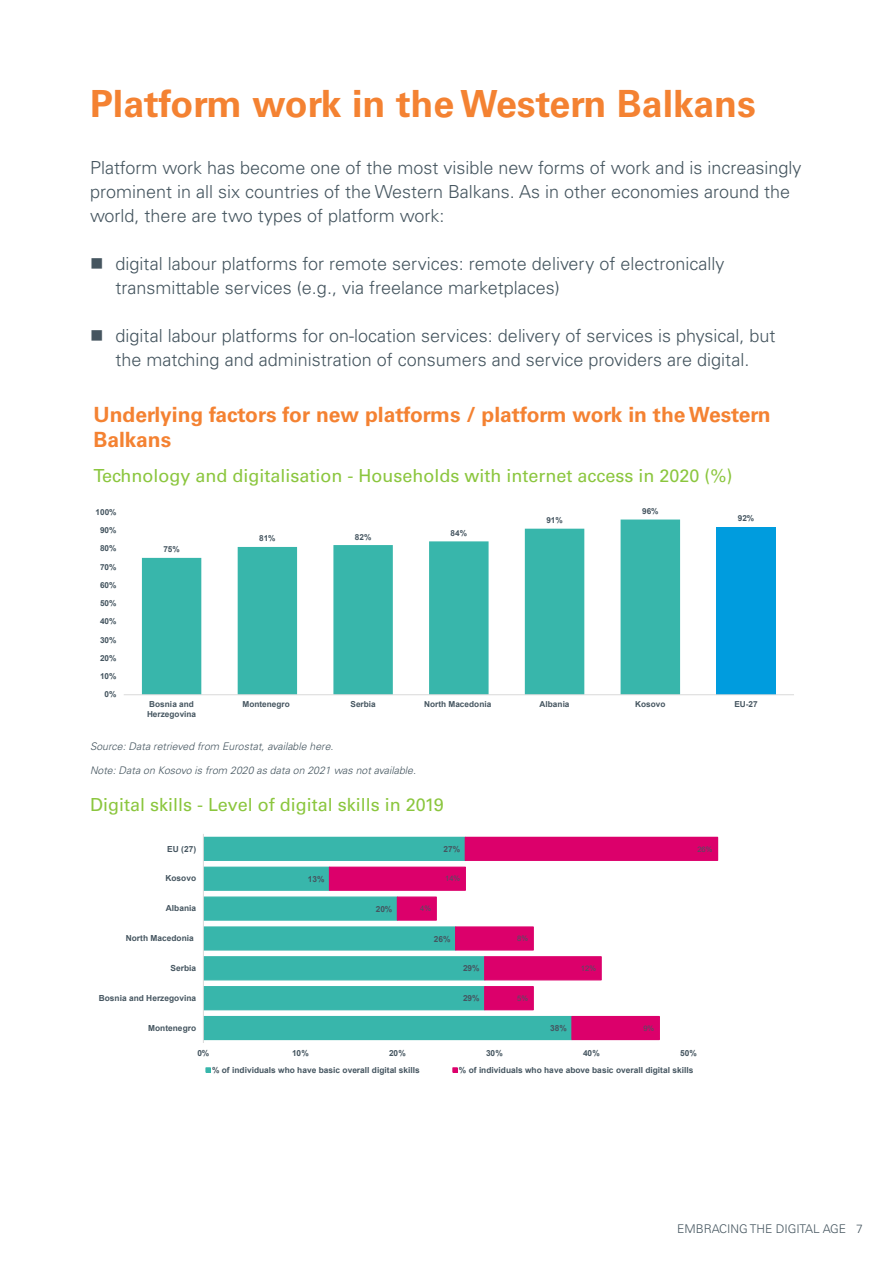
<style>
.page{position:relative;width:893px;height:1263px;background:#fff}
.page>*{position:absolute;margin:0;border:0;box-sizing:border-box;transform-origin:0 0}
.t1{font:700 37.5px "Univers LT Std";color:#f48232}
.t2{font:700 21px/25.2px "Univers LT Std";color:#f48232}
.text_12{font:300 18px/24px "Univers LT Std";color:#45555f}
.t3{font:18px "Univers LT Std";color:#8bc63e}
.t4{font:300 12px "Univers LT Std";color:#45555f}
.text_12-2{font:italic 300 10.5px "Univers LT Std";color:#45555f}
.t5{font:700 8.4px "Arial";color:#455560}
.t6{font:700 8.25px/9.4px "Arial";color:#455560}
.t7{font:7.5px "Arial";color:#455560}
</style>
<div class="page">
<svg style="left:204px;top:836px;width:124px;height:205px;background:#5ac2b9"></svg>
<svg style="left:328px;top:836px;width:391px;height:205px"></svg>
<hr style="left:203px;top:834px;width:1px;height:209px;background:#d9d9d9">
<svg style="left:205px;top:1067px;width:6px;height:6px"></svg>
<svg style="left:452px;top:1067px;width:6px;height:6px"></svg>
<div style="left:716px;top:527px;width:60px;height:168px;background:#009cde"></div>
<svg style="left:142px;top:519px;width:538px;height:175px;fill:#38b6ab"></svg>
<hr style="left:124px;top:694px;width:670px;height:1px;background:#d9d9d9">
<p class="t1" style="left:90px;top:82px;width:667px">Platform work in the Western Balkans</p>
<p class="text_12" style="left:90px;top:156px;width:713px">Platform work has become one of the most visible new forms of work and is increasingly prominent in all six countries of the Western Balkans. As in other economies around the world, there are two types of platform work:</p>
<p class="text_12" style="left:116px;top:252px;width:610px">digital labour platforms for remote services: remote delivery of electronically transmittable services (e.g., via freelance marketplaces)</p>
<p class="text_12" style="left:116px;top:324px;width:661px">digital labour platforms for on-location services: delivery of services is physical, but the matching and administration of consumers and service providers are digital.</p>
<p class="t2" style="left:93px;top:402px;width:679px">Underlying factors for new platforms / platform work in the Western<br>Balkans</p>
<p class="t3" style="left:93px;top:465px;width:641px">Technology and digitalisation - Households with internet access in 2020 (%)</p>
<p class="t6" style="left:95px;top:507px;width:23px">100%</p>
<p class="t6" style="left:100px;top:525px;width:18px">90%</p>
<p class="t6" style="left:100px;top:544px;width:18px">80%</p>
<p class="t6" style="left:100px;top:562px;width:18px">70%</p>
<p class="t6" style="left:100px;top:580px;width:18px">60%</p>
<p class="t6" style="left:100px;top:599px;width:18px">50%</p>
<p class="t6" style="left:100px;top:617px;width:18px">40%</p>
<p class="t6" style="left:100px;top:635px;width:18px">30%</p>
<p class="t6" style="left:100px;top:653px;width:18px">20%</p>
<p class="t6" style="left:100px;top:672px;width:18px">10%</p>
<p class="t6" style="left:105px;top:690px;width:13px">0%</p>
<p class="t6" style="left:163px;top:545px;width:18px">75%</p>
<p class="t6" style="left:259px;top:534px;width:18px">81%</p>
<p class="t6" style="left:355px;top:532px;width:18px">82%</p>
<p class="t6" style="left:451px;top:528px;width:18px">84%</p>
<p class="t6" style="left:546px;top:516px;width:18px">91%</p>
<p class="t6" style="left:642px;top:506px;width:18px">96%</p>
<p class="t6" style="left:738px;top:514px;width:18px">92%</p>
<p class="t6" style="left:147px;top:700px;width:51px">Bosnia and<br>Herzegovina</p>
<p class="t6" style="left:242px;top:700px;width:49px">Montenegro</p>
<p class="t6" style="left:350px;top:700px;width:27px">Serbia</p>
<p class="t6" style="left:424px;top:700px;width:69px">North Macedonia</p>
<p class="t6" style="left:540px;top:700px;width:31px">Albania</p>
<p class="t6" style="left:635px;top:700px;width:32px">Kosovo</p>
<p class="t6" style="left:734px;top:700px;width:25px">EU-27</p>
<p class="text_12-2" style="left:90px;top:740px;width:245px">Source: Data retrieved from Eurostat, available here.</p>
<p class="text_12-2" style="left:90px;top:764px;width:327px">Note: Data on Kosovo is from 2020 as data on 2021 was not available.</p>
<p class="t3" style="left:90px;top:793px;width:355px">Digital skills - Level of digital skills in 2019</p>
<p class="t5" style="left:167px;top:843px;width:30px">EU (27)</p>
<p class="t5" style="left:444px;top:843px;width:18px">27%</p>
<p class="t5" style="left:165px;top:872px;width:32px">Kosovo</p>
<p class="t5" style="left:308px;top:873px;width:18px">13%</p>
<p class="t7" style="left:445px;top:874px;width:17px">14%</p>
<p class="t5" style="left:166px;top:902px;width:32px">Albania</p>
<p class="t5" style="left:376px;top:903px;width:18px">20%</p>
<p class="t7" style="left:420px;top:903px;width:12px">4%</p>
<p class="t5" style="left:126px;top:932px;width:70px">North Macedonia</p>
<p class="t5" style="left:434px;top:933px;width:18px">26%</p>
<p class="t5" style="left:171px;top:962px;width:27px">Serbia</p>
<p class="t5" style="left:463px;top:962px;width:18px">29%</p>
<p class="t5" style="left:99px;top:992px;width:99px">Bosnia and Herzegovina</p>
<p class="t5" style="left:463px;top:992px;width:18px">29%</p>
<p class="t5" style="left:148px;top:1022px;width:49px">Montenegro</p>
<p class="t7" style="left:517px;top:933px;width:12px">8%</p>
<p class="t7" style="left:517px;top:993px;width:12px">5%</p>
<p class="t7" style="left:581px;top:963px;width:17px">12%</p>
<p class="t5" style="left:550px;top:1022px;width:18px">38%</p>
<p class="t7" style="left:697px;top:844px;width:17px">26%</p>
<p class="t7" style="left:643px;top:1023px;width:12px">9%</p>
<p class="t5" style="left:197px;top:1047px;width:14px">0%</p>
<p class="t5" style="left:292px;top:1047px;width:18px">10%</p>
<p class="t5" style="left:389px;top:1047px;width:18px">20%</p>
<p class="t5" style="left:486px;top:1047px;width:18px">30%</p>
<p class="t5" style="left:583px;top:1047px;width:18px">40%</p>
<p class="t5" style="left:680px;top:1047px;width:18px">50%</p>
<p class="t5" style="left:212px;top:1064px;width:209px">% of individuals who have basic overall digital skills</p>
<p class="t5" style="left:459px;top:1064px;width:236px">% of individuals who have above basic overall digital skills</p>
<p class="t4" style="left:677px;top:1221px;width:187px">EMBRACING THE DIGITAL AGE 7</p>
</div>
